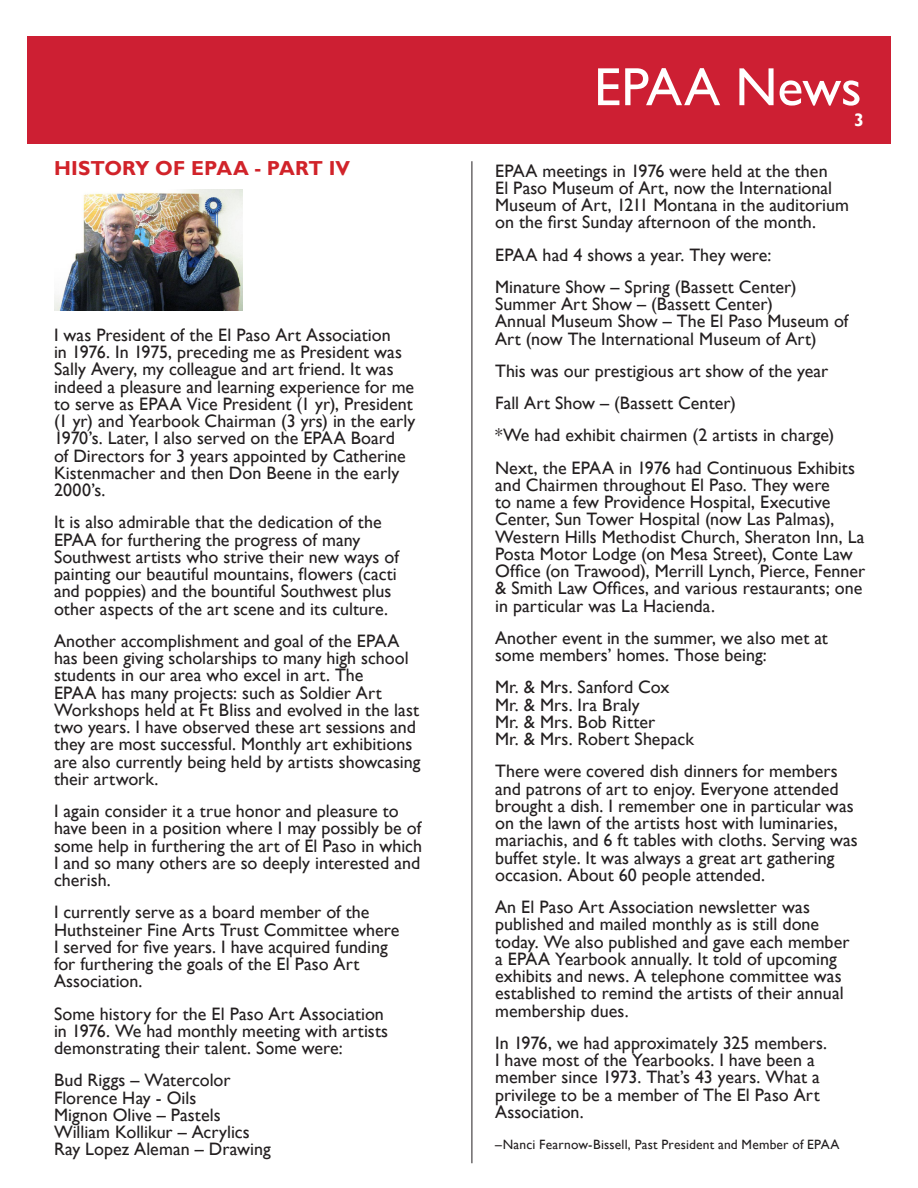
<style>
.page{position:relative;width:918px;height:1188px;background:#fff}
.page>*{position:absolute;margin:0;border:0;box-sizing:border-box;transform-origin:0 0}
.t1{font:54px "Gill Sans";letter-spacing:-.005em;color:#fff}
.t2{font:700 20.25px "Gill Sans";letter-spacing:.005em;color:#d1232a}
.t3{font:18px/17.2px "Gill Sans";color:#231f20}
.t4{font:700 18px "Gill Sans";color:#fff}
.t5{font:13.5px "Gill Sans";letter-spacing:.015em;color:#231f20}
</style>
<div class="page">
<div style="left:27px;top:36px;width:864px;height:108px;background:#cd1f33"></div>
<hr style="left:472px;top:161px;width:1px;height:1002px;background:#231f20">
<img style="left:54px;top:189px;width:189px;height:121px">
<p class="t2" style="left:54px;top:156px;width:298px">HISTORY OF EPAA - PART IV</p>
<p class="t3" style="left:54px;top:327px;width:363px">I was President of the El Paso Art Association<br>in 1976. In 1975, preceding me as President was Sally Avery, my colleague and art friend. It was indeed a pleasure and learning experience for me to serve as EPAA Vice President (1 yr), President (1 yr) and Yearbook Chairman (3 yrs) in the early 1970’s. Later, I also served on the EPAA Board<br>of Directors for 3 years appointed by Catherine Kistenmacher and then Don Beene in the early 2000’s.</p>
<p class="t3" style="left:54px;top:514px;width:346px">It is also admirable that the dedication of the EPAA for furthering the progress of many Southwest artists who strive their new ways of painting our beautiful mountains, flowers (cacti and poppies) and the bountiful Southwest plus other aspects of the art scene and its culture.</p>
<p class="t3" style="left:54px;top:633px;width:368px">Another accomplishment and goal of the EPAA has been giving scholarships to many high school students in our area who excel in art. The<br>EPAA has many projects: such as Soldier Art Workshops held at Ft Bliss and evolved in the last two years. I have observed these art sessions and they are most successful. Monthly art exhibitions are also currently being held by artists showcasing their artwork.</p>
<p class="t3" style="left:54px;top:803px;width:370px">I again consider it a true honor and pleasure to have been in a position where I may possibly be of some help in furthering the art of El Paso in which I and so many others are so deeply interested and cherish.</p>
<p class="t3" style="left:54px;top:904px;width:347px">I currently serve as a board member of the Huthsteiner Fine Arts Trust Committee where I served for five years. I have acquired funding for furthering the goals of the El Paso Art Association.</p>
<p class="t3" style="left:54px;top:1005px;width:336px">Some history for the El Paso Art Association in 1976. We had monthly meeting with artists demonstrating their talent. Some were:</p>
<p class="t3" style="left:54px;top:1072px;width:218px">Bud Riggs – Watercolor<br>Florence Hay - Oils<br>Mignon Olive – Pastels<br>William Kollikur – Acrylics<br>Ray Lopez Aleman – Drawing</p>
<p class="t1" style="left:594px;top:56px;width:269px">EPAA News</p>
<p class="t4" style="left:854px;top:109px;width:11px">3</p>
<p class="t3" style="left:495px;top:162px;width:355px">EPAA meetings in 1976 were held at the then<br>El Paso Museum of Art, now the International Museum of Art, 1211 Montana in the auditorium on the first Sunday afternoon of the month.</p>
<p class="t3" style="left:495px;top:246px;width:278px">EPAA had 4 shows a year. They were:</p>
<p class="t3" style="left:495px;top:279px;width:355px">Minature Show – Spring (Bassett Center)<br>Summer Art Show – (Bassett Center)<br>Annual Museum Show – The El Paso Museum of Art (now The International Museum of Art)</p>
<p class="t3" style="left:495px;top:363px;width:335px">This was our prestigious art show of the year</p>
<p class="t3" style="left:495px;top:395px;width:242px">Fall Art Show – (Bassett Center)</p>
<p class="t3" style="left:495px;top:427px;width:341px">*We had exhibit chairmen (2 artists in charge)</p>
<p class="t3" style="left:495px;top:459px;width:372px">Next, the EPAA in 1976 had Continuous Exhibits and Chairmen throughout El Paso. They were<br>to name a few Providence Hospital, Executive Center, Sun Tower Hospital (now Las Palmas), Western Hills Methodist Church, Sheraton Inn, La Posta Motor Lodge (on Mesa Street), Conte Law Office (on Trawood), Merrill Lynch, Pierce, Fenner &amp; Smith Law Offices, and various restaurants; one in particular was La Hacienda.</p>
<p class="t3" style="left:495px;top:630px;width:334px">Another event in the summer, we also met at some members’ homes. Those being:</p>
<p class="t3" style="left:495px;top:679px;width:200px">Mr. &amp; Mrs. Sanford Cox<br>Mr. &amp; Mrs. Ira Braly<br>Mr. &amp; Mrs. Bob Ritter<br>Mr. &amp; Mrs. Robert Shepack</p>
<p class="t3" style="left:495px;top:763px;width:364px">There were covered dish dinners for members and patrons of art to enjoy. Everyone attended brought a dish. I remember one in particular was on the lawn of the artists host with luminaries, mariachis, and 6 ft tables with cloths. Serving was buffet style. It was always a great art gathering occasion. About 60 people attended.</p>
<p class="t3" style="left:495px;top:899px;width:356px">An El Paso Art Association newsletter was published and mailed monthly as is still done today. We also published and gave each member a EPAA Yearbook annually. It told of upcoming exhibits and news. A telephone committee was established to remind the artists of their annual membership dues.</p>
<p class="t3" style="left:495px;top:1035px;width:334px">In 1976, we had approximately 325 members.<br>I have most of the Yearbooks. I have been a member since 1973. That’s 43 years. What a privilege to be a member of The El Paso Art Association.</p>
<p class="t5" style="left:495px;top:1136px;width:346px">–Nanci Fearnow-Bissell, Past President and Member of EPAA</p>
</div>
